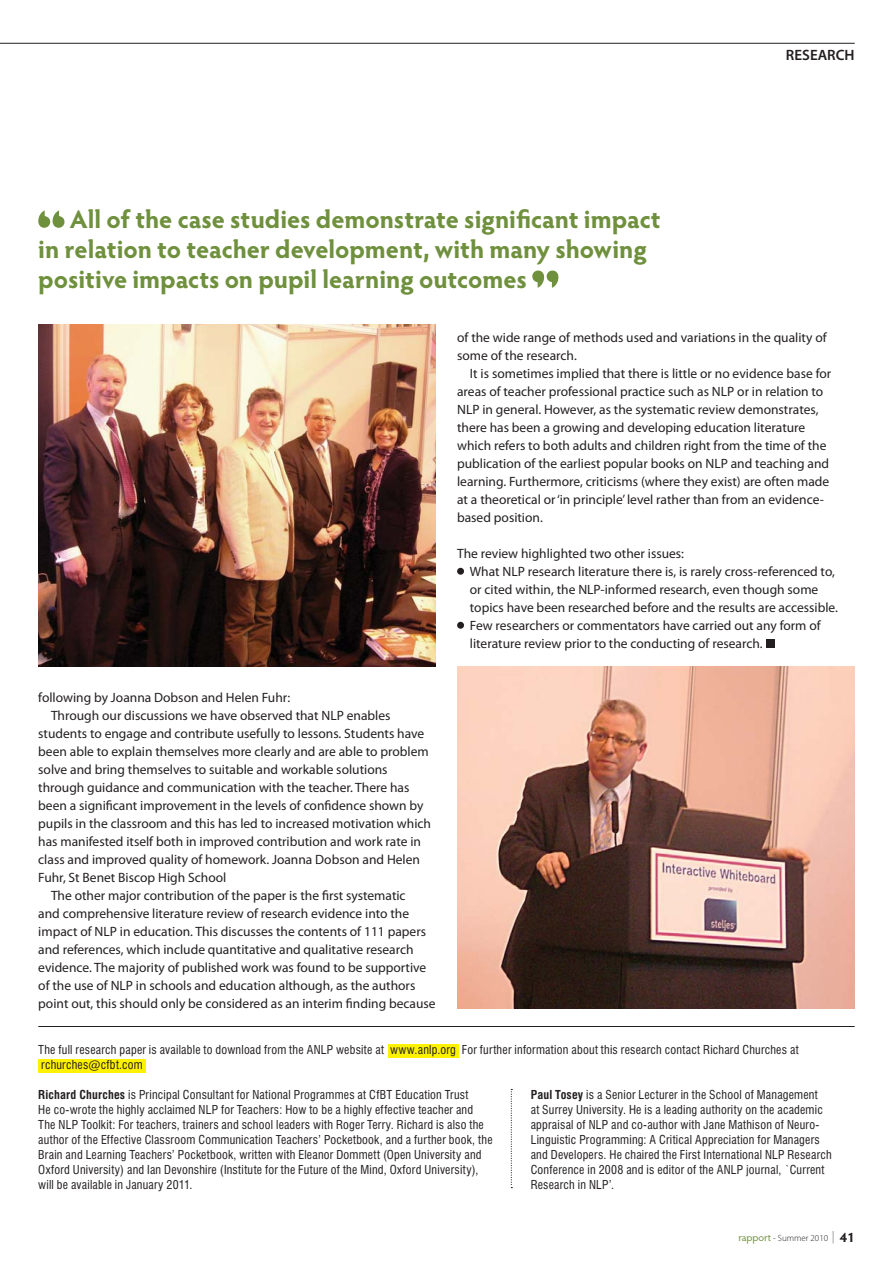
<style>
.page{position:relative;width:893px;height:1263px;background:#fff}
.page>*{position:absolute;margin:0;border:0;box-sizing:border-box;transform-origin:0 0}
.t1{font:700 25.5px/30px "Hypatia Sans Pro";color:#6f903d}
.t2{font:600 15px "Myriad Pro";color:#231f20}
.t3{font:13.5px/18px "Myriad Pro";color:#231f20}
.t4{font:condensed 12px/15px "Swiss 721 BT";letter-spacing:.015em;color:#231f20}
.t5{font:300 9px "Myriad Pro";color:#231f20}
.s1{font-weight:700}
.s2{font-family:"Hypatia Sans Pro";font-weight:400;font-size:10.5px;color:#6f903d}
.s3{font-family:"Hypatia Sans Pro";font-weight:200;font-size:13.5px}
.s4{font-family:"Hypatia Sans Pro";font-weight:700;font-size:13.5px}
</style>
<div class="page">
<div style="left:38px;top:1059px;width:108px;height:14px;background:#fff200"></div>
<div style="left:388px;top:1044px;width:70px;height:14px;background:#fff200"></div>
<svg style="left:38px;top:210px;width:26px;height:18px"></svg>
<svg style="left:532px;top:270px;width:26px;height:18px"></svg>
<hr style="left:38px;top:1026px;width:817px;height:1px;background:#231f20">
<div style="left:766px;top:639px;width:9px;height:9px;background:#231f20"></div>
<img style="left:457px;top:666px;width:398px;height:342px">
<img style="left:38px;top:324px;width:398px;height:342px">
<div style="left:457px;top:568px;width:7px;height:7px;background:#231f20;border-radius:50%"></div>
<div style="left:457px;top:622px;width:7px;height:7px;background:#231f20;border-radius:50%"></div>
<svg style="left:511px;top:1089px;width:1px;height:99px"></svg>
<hr style="left:0;top:43px;width:855px;height:1px;background:#231f20">
<h1 class="t1" style="left:38px;top:205px;width:624px;text-indent:31px">All of the case studies demonstrate significant impact in relation to teacher development, with many showing positive impacts on pupil learning outcomes</h1>
<p class="t2" style="left:786px;top:49px;width:70px">RESEARCH</p>
<p class="t3" style="left:38px;top:690px;width:253px">following by Joanna Dobson and Helen Fuhr:</p>
<p class="t3" style="left:51px;top:708px;width:341px">Through our discussions we have observed that NLP enables</p>
<p class="t3" style="left:38px;top:726px;width:388px">students to engage and contribute usefully to lessons. Students have</p>
<p class="t3" style="left:38px;top:744px;width:392px">been able to explain themselves more clearly and are able to problem</p>
<p class="t3" style="left:38px;top:762px;width:351px">solve and bring themselves to suitable and workable solutions</p>
<p class="t3" style="left:38px;top:780px;width:373px">through guidance and communication with the teacher. There has</p>
<p class="t3" style="left:38px;top:798px;width:387px">been a significant improvement in the levels of confidence shown by</p>
<p class="t3" style="left:38px;top:816px;width:394px">pupils in the classroom and this has led to increased motivation which</p>
<p class="t3" style="left:38px;top:834px;width:384px">has manifested itself both in improved contribution and work rate in</p>
<p class="t3" style="left:38px;top:852px;width:383px">class and improved quality of homework. Joanna Dobson and Helen</p>
<p class="t3" style="left:38px;top:870px;width:190px">Fuhr, St Benet Biscop High School</p>
<p class="t3" style="left:51px;top:888px;width:356px">The other major contribution of the paper is the first systematic</p>
<p class="t3" style="left:38px;top:906px;width:372px">and comprehensive literature review of research evidence into the</p>
<p class="t3" style="left:38px;top:924px;width:389px">impact of NLP in education. This discusses the contents of 111 papers</p>
<p class="t3" style="left:38px;top:942px;width:377px">and references, which include quantitative and qualitative research</p>
<p class="t3" style="left:38px;top:960px;width:390px">evidence. The majority of published work was found to be supportive</p>
<p class="t3" style="left:38px;top:978px;width:379px">of the use of NLP in schools and education although, as the authors</p>
<p class="t3" style="left:38px;top:996px;width:399px">point out, this should only be considered as an interim finding because</p>
<p class="t3" style="left:457px;top:330px;width:371px">of the wide range of methods used and variations in the quality of some of the research.</p>
<p class="t3" style="left:457px;top:366px;width:376px;text-indent:13px">It is sometimes implied that there is little or no evidence base for areas of teacher professional practice such as NLP or in relation to NLP in general. However, as the systematic review demonstrates, there has been a growing and developing education literature which refers to both adults and children right from the time of the publication of the earliest popular books on NLP and teaching and learning. Furthermore, criticisms (where they exist) are often made at a theoretical or ‘in principle’ level rather than from an evidence&shy;based position.</p>
<p class="t3" style="left:470px;top:546px;width:370px;text-indent:-13px">The review highlighted two other issues:<br>What NLP research literature there is, is rarely cross-referenced to, or cited within, the NLP-informed research, even though some topics have been researched before and the results are accessible.<br>Few researchers or commentators have carried out any form of literature review prior to the conducting of research.</p>
<p class="t4" style="left:38px;top:1043px;width:762px">The full research paper is available to download from the ANLP website at www.anlp.org For further information about this research contact Richard Churches at rchurches@cfbt.com</p>
<p class="t4" style="left:38px;top:1087px;width:456px"><span class="s1">Richard Churches</span> is Principal Consultant for National Programmes at CfBT Education Trust<br>He co-wrote the highly acclaimed NLP for Teachers: How to be a highly effective teacher and The NLP Toolkit: For teachers, trainers and school leaders with Roger Terry. Richard is also the author of the Effective Classroom Communication Teachers’ Pocketbook, and a further book, the Brain and Learning Teachers’ Pocketbook, written with Eleanor Dommett (Open University and Oxford University) and Ian Devonshire (Institute for the Future of the Mind, Oxford University), will be available in January 2011.</p>
<p class="t4" style="left:531px;top:1087px;width:303px"><span class="s1">Paul Tosey</span> is a Senior Lecturer in the School of Management<br>at Surrey University. He is a leading authority on the academic appraisal of NLP and co-author with Jane Mathison of Neuro-Linguistic Programming: A Critical Appreciation for Managers and Developers. He chaired the First International NLP Research Conference in 2008 and is editor of the ANLP journal, `Current Research in NLP’.</p>
<p class="t5" style="left:738px;top:1234px;width:118px"><span class="s2">rapport</span> - Summer 2010 <span class="s3">|</span> <span class="s4">41</span></p>
</div>
